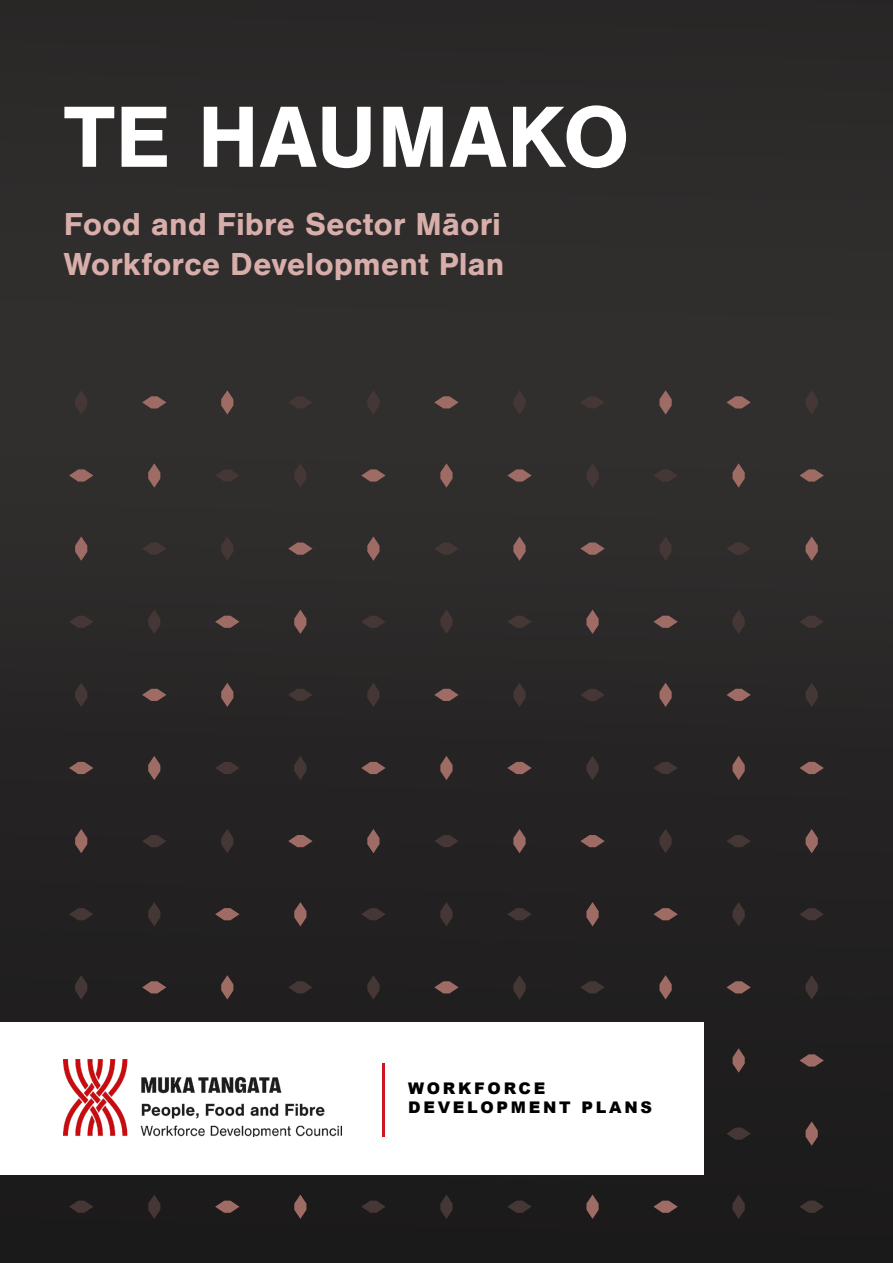
<style>
.page{position:relative;width:893px;height:1263px;background:#fff}
.page>*{position:absolute;margin:0;border:0;box-sizing:border-box;transform-origin:0 0}
.t1{font:700 90px "Nimbus San";color:#fff}
.t2{font:700 33px/39.6px "Nimbus San";color:#d8aeaa}
.t3{font:900 16.05px/19.8px "Arial";letter-spacing:.17em;color:#000}
</style>
<div class="page">
<img style="left:0;top:0;width:893px;height:1263px">
<svg style="left:75px;top:975px;width:12px;height:24px"></svg>
<svg style="left:142px;top:981px;width:24px;height:12px"></svg>
<svg style="left:221px;top:975px;width:12px;height:24px"></svg>
<svg style="left:288px;top:981px;width:25px;height:12px"></svg>
<svg style="left:367px;top:975px;width:12px;height:24px"></svg>
<svg style="left:434px;top:981px;width:25px;height:12px"></svg>
<svg style="left:513px;top:975px;width:13px;height:24px"></svg>
<svg style="left:69px;top:1200px;width:24px;height:13px"></svg>
<svg style="left:148px;top:1194px;width:12px;height:25px"></svg>
<svg style="left:215px;top:1200px;width:24px;height:13px"></svg>
<svg style="left:294px;top:1194px;width:12px;height:25px"></svg>
<svg style="left:361px;top:1200px;width:25px;height:13px"></svg>
<svg style="left:440px;top:1194px;width:13px;height:25px"></svg>
<svg style="left:507px;top:1200px;width:25px;height:13px"></svg>
<svg style="left:580px;top:981px;width:25px;height:12px"></svg>
<svg style="left:659px;top:975px;width:13px;height:24px"></svg>
<svg style="left:726px;top:981px;width:25px;height:12px"></svg>
<svg style="left:806px;top:975px;width:12px;height:24px"></svg>
<svg style="left:733px;top:1048px;width:12px;height:25px"></svg>
<svg style="left:799px;top:1054px;width:25px;height:12px"></svg>
<svg style="left:726px;top:1127px;width:25px;height:13px"></svg>
<svg style="left:806px;top:1121px;width:12px;height:25px"></svg>
<svg style="left:586px;top:1194px;width:13px;height:25px"></svg>
<svg style="left:653px;top:1200px;width:25px;height:13px"></svg>
<svg style="left:733px;top:1194px;width:12px;height:25px"></svg>
<svg style="left:799px;top:1200px;width:25px;height:13px"></svg>
<svg style="left:75px;top:683px;width:12px;height:24px"></svg>
<svg style="left:142px;top:689px;width:24px;height:12px"></svg>
<svg style="left:221px;top:683px;width:12px;height:24px"></svg>
<svg style="left:288px;top:689px;width:25px;height:12px"></svg>
<svg style="left:367px;top:683px;width:12px;height:24px"></svg>
<svg style="left:434px;top:689px;width:25px;height:12px"></svg>
<svg style="left:513px;top:683px;width:13px;height:24px"></svg>
<svg style="left:69px;top:762px;width:24px;height:12px"></svg>
<svg style="left:148px;top:756px;width:12px;height:24px"></svg>
<svg style="left:215px;top:762px;width:24px;height:12px"></svg>
<svg style="left:294px;top:756px;width:12px;height:24px"></svg>
<svg style="left:361px;top:762px;width:25px;height:12px"></svg>
<svg style="left:440px;top:756px;width:13px;height:24px"></svg>
<svg style="left:507px;top:762px;width:25px;height:12px"></svg>
<svg style="left:75px;top:829px;width:12px;height:24px"></svg>
<svg style="left:142px;top:835px;width:24px;height:12px"></svg>
<svg style="left:221px;top:829px;width:12px;height:24px"></svg>
<svg style="left:288px;top:835px;width:25px;height:12px"></svg>
<svg style="left:367px;top:829px;width:12px;height:24px"></svg>
<svg style="left:434px;top:835px;width:25px;height:12px"></svg>
<svg style="left:513px;top:829px;width:13px;height:24px"></svg>
<svg style="left:69px;top:908px;width:24px;height:12px"></svg>
<svg style="left:148px;top:902px;width:12px;height:24px"></svg>
<svg style="left:215px;top:908px;width:24px;height:12px"></svg>
<svg style="left:294px;top:902px;width:12px;height:24px"></svg>
<svg style="left:361px;top:908px;width:25px;height:12px"></svg>
<svg style="left:440px;top:902px;width:13px;height:24px"></svg>
<svg style="left:507px;top:908px;width:25px;height:12px"></svg>
<svg style="left:580px;top:689px;width:25px;height:12px"></svg>
<svg style="left:659px;top:683px;width:13px;height:24px"></svg>
<svg style="left:726px;top:689px;width:25px;height:12px"></svg>
<svg style="left:806px;top:683px;width:12px;height:24px"></svg>
<svg style="left:586px;top:756px;width:13px;height:24px"></svg>
<svg style="left:653px;top:762px;width:25px;height:12px"></svg>
<svg style="left:733px;top:756px;width:12px;height:24px"></svg>
<svg style="left:799px;top:762px;width:25px;height:12px"></svg>
<svg style="left:580px;top:835px;width:25px;height:12px"></svg>
<svg style="left:659px;top:829px;width:13px;height:24px"></svg>
<svg style="left:726px;top:835px;width:25px;height:12px"></svg>
<svg style="left:806px;top:829px;width:12px;height:24px"></svg>
<svg style="left:586px;top:902px;width:13px;height:24px"></svg>
<svg style="left:653px;top:908px;width:25px;height:12px"></svg>
<svg style="left:733px;top:902px;width:12px;height:24px"></svg>
<svg style="left:799px;top:908px;width:25px;height:12px"></svg>
<svg style="left:75px;top:390px;width:12px;height:25px"></svg>
<svg style="left:142px;top:396px;width:24px;height:12px"></svg>
<svg style="left:221px;top:390px;width:12px;height:25px"></svg>
<svg style="left:288px;top:396px;width:25px;height:12px"></svg>
<svg style="left:367px;top:390px;width:12px;height:25px"></svg>
<svg style="left:434px;top:396px;width:25px;height:12px"></svg>
<svg style="left:513px;top:390px;width:13px;height:25px"></svg>
<svg style="left:69px;top:469px;width:24px;height:13px"></svg>
<svg style="left:148px;top:463px;width:12px;height:25px"></svg>
<svg style="left:215px;top:469px;width:24px;height:13px"></svg>
<svg style="left:294px;top:463px;width:12px;height:25px"></svg>
<svg style="left:361px;top:469px;width:25px;height:13px"></svg>
<svg style="left:440px;top:463px;width:13px;height:25px"></svg>
<svg style="left:507px;top:469px;width:25px;height:13px"></svg>
<svg style="left:75px;top:536px;width:12px;height:25px"></svg>
<svg style="left:142px;top:542px;width:24px;height:13px"></svg>
<svg style="left:221px;top:536px;width:12px;height:25px"></svg>
<svg style="left:288px;top:542px;width:25px;height:13px"></svg>
<svg style="left:367px;top:536px;width:12px;height:25px"></svg>
<svg style="left:434px;top:542px;width:25px;height:13px"></svg>
<svg style="left:513px;top:536px;width:13px;height:25px"></svg>
<svg style="left:69px;top:616px;width:24px;height:12px"></svg>
<svg style="left:148px;top:609px;width:12px;height:25px"></svg>
<svg style="left:215px;top:616px;width:24px;height:12px"></svg>
<svg style="left:294px;top:609px;width:12px;height:25px"></svg>
<svg style="left:361px;top:616px;width:25px;height:12px"></svg>
<svg style="left:440px;top:609px;width:13px;height:25px"></svg>
<svg style="left:507px;top:616px;width:25px;height:12px"></svg>
<svg style="left:580px;top:396px;width:25px;height:12px"></svg>
<svg style="left:659px;top:390px;width:13px;height:25px"></svg>
<svg style="left:726px;top:396px;width:25px;height:12px"></svg>
<svg style="left:806px;top:390px;width:12px;height:25px"></svg>
<svg style="left:586px;top:463px;width:13px;height:25px"></svg>
<svg style="left:653px;top:469px;width:25px;height:13px"></svg>
<svg style="left:733px;top:463px;width:12px;height:25px"></svg>
<svg style="left:799px;top:469px;width:25px;height:13px"></svg>
<svg style="left:580px;top:542px;width:25px;height:13px"></svg>
<svg style="left:659px;top:536px;width:13px;height:25px"></svg>
<svg style="left:726px;top:542px;width:25px;height:13px"></svg>
<svg style="left:806px;top:536px;width:12px;height:25px"></svg>
<svg style="left:586px;top:609px;width:13px;height:25px"></svg>
<svg style="left:653px;top:616px;width:25px;height:12px"></svg>
<svg style="left:733px;top:609px;width:12px;height:25px"></svg>
<svg style="left:799px;top:616px;width:25px;height:12px"></svg>
<div style="left:0;top:1022px;width:703px;height:152px;background:#fff"></div>
<img style="left:64px;top:1060px;width:277px;height:76px">
<hr style="left:382px;top:1063px;width:2px;height:73px;background:#cd171e">
<h1 class="t1" style="left:64px;top:86px;width:568px">TE HAUMAKO</h1>
<p class="t2" style="left:64px;top:205px;width:442px">Food and Fibre Sector Māori<br>Workforce Development Plan</p>
<p class="t3" style="left:408px;top:1077px;width:245px">WORKFORCE<br>DEVELOPMENT PLANS</p>
</div>
